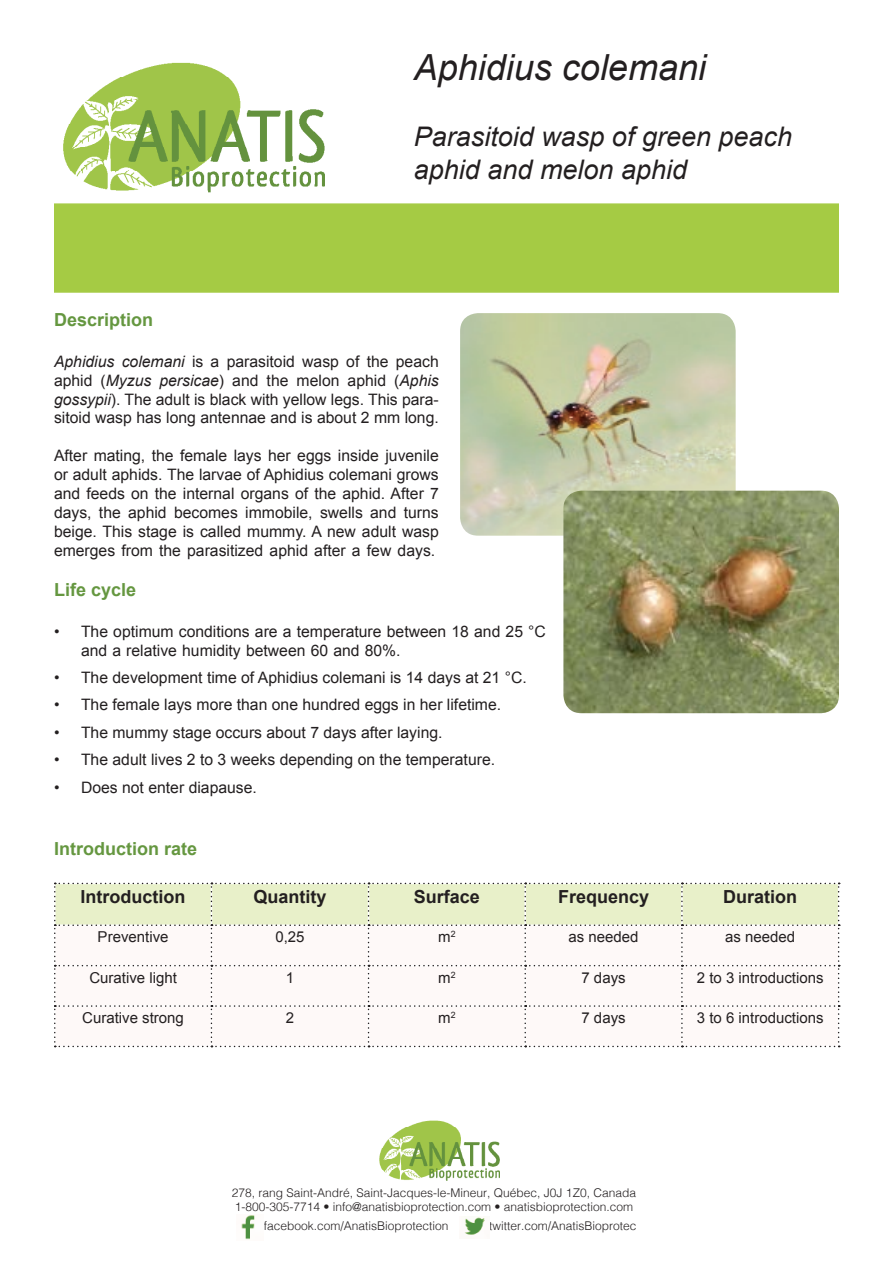
<style>
.page{position:relative;width:893px;height:1263px;background:#fff}
.page>*{position:absolute;margin:0;border:0;box-sizing:border-box;transform-origin:0 0}
.t1{font:italic 36px "Arial";color:#231f20}
.t2{font:italic 27px/33px "Arial";color:#231f20}
.t3{font:700 18px "Arial";color:#231f20}
.t4{font:700 18px "Arial";color:#659740}
.t5{font:15.75px/18.9px "Arial";color:#231f20}
.t6{font:italic 15.75px "Arial";color:#231f20}
.t7{font:15px "Arial";color:#231f20}
.t8{font:300 12px/14.4px "Helvetica";color:#231f20}
.t9{font:8.7px "Arial";color:#231f20}
.s1{font-style:normal}
.s2{font-style:italic}
</style>
<div class="page">
<img style="left:460px;top:313px;width:276px;height:223px">
<img style="left:563px;top:491px;width:276px;height:222px">
<img style="left:63px;top:62px;width:261px;height:131px">
<div style="left:54px;top:203px;width:785px;height:90px;background:#a5cb44;border:2px solid #a5cb44"></div>
<svg style="left:54px;top:883px;width:786px;height:164px"></svg>
<img style="left:379px;top:1120px;width:120px;height:60px">
<img style="left:241px;top:1215px;width:14px;height:25px">
<img style="left:464px;top:1217px;width:21px;height:18px">
<h1 class="t1" style="left:414px;top:44px;width:294px">Aphidius colemani</h1>
<h2 class="t2" style="left:414px;top:121px;width:380px">Parasitoid wasp of green peach aphid and melon aphid</h2>
<p class="t4" style="left:54px;top:308px;width:101px">Description</p>
<p class="t6" style="left:54px;top:351px;width:62px">Aphidius</p>
<p class="t6" style="left:122px;top:351px;width:65px">colemani</p>
<p class="t5" style="left:192px;top:352px;width:13px">is</p>
<p class="t5" style="left:211px;top:352px;width:10px">a</p>
<p class="t5" style="left:227px;top:352px;width:70px">parasitoid</p>
<p class="t5" style="left:302px;top:352px;width:38px">wasp</p>
<p class="t5" style="left:346px;top:352px;width:15px">of</p>
<p class="t5" style="left:367px;top:352px;width:23px">the</p>
<p class="t5" style="left:396px;top:352px;width:44px">peach</p>
<p class="t6" style="left:101px;top:370px;width:52px"><span class="s1">(</span>Myzus</p>
<p class="t6" style="left:159px;top:370px;width:66px">persicae<span class="s1">)</span></p>
<p class="t6" style="left:394px;top:370px;width:46px"><span class="s1">(</span>Aphis</p>
<p class="t5" style="left:54px;top:371px;width:40px">aphid</p>
<p class="t5" style="left:54px;top:409px;width:386px">sitoid wasp has long antennae and is about 2 mm long.</p>
<p class="t5" style="left:232px;top:371px;width:28px">and</p>
<p class="t5" style="left:267px;top:371px;width:23px">the</p>
<p class="t5" style="left:297px;top:371px;width:44px">melon</p>
<p class="t5" style="left:348px;top:371px;width:40px">aphid</p>
<p class="t5" style="left:54px;top:390px;width:386px"><span class="s2">gossypii</span> .) The adult is black with yellow legs. This para-</p>
<p class="t5" style="left:54px;top:446px;width:386px;text-align:right">After mating, the female lays her eggs inside juvenile or adult aphids. The larvae of Aphidius colemani grows and feeds on the internal organs of the aphid. After 7 turns</p>
<p class="t5" style="left:54px;top:503px;width:386px">days,<br>beige. This stage is called mummy A. new adult wasp emerges from the parasitized aphid after a few days.</p>
<p class="t4" style="left:54px;top:578px;width:84px">Life cycle</p>
<p class="t5" style="left:81px;top:622px;width:466px">The optimum conditions are a temperature between 18 and 25 C°</p>
<p class="t5" style="left:99px;top:503px;width:23px">the</p>
<p class="t5" style="left:128px;top:503px;width:40px">aphid</p>
<p class="t5" style="left:174px;top:503px;width:65px">becomes</p>
<p class="t5" style="left:245px;top:503px;width:69px">immobile,</p>
<p class="t5" style="left:320px;top:503px;width:44px">swells</p>
<p class="t5" style="left:370px;top:503px;width:28px">and</p>
<p class="t5" style="left:54px;top:622px;width:7px">•</p>
<p class="t5" style="left:54px;top:668px;width:7px">•</p>
<p class="t5" style="left:81px;top:637px;width:447px;line-height:27.5px">and a relative humidity between 60 and 80%.<br>The development time of Aphidius colemani is 14 days at 21 C° .</p>
<p class="t5" style="left:54px;top:696px;width:7px">•</p>
<p class="t5" style="left:81px;top:696px;width:422px">The female lays more than one hundred eggs in her lifetime.</p>
<p class="t5" style="left:54px;top:723px;width:7px">•</p>
<p class="t5" style="left:81px;top:723px;width:363px">The mummy stage occurs about 7 days after laying.</p>
<p class="t5" style="left:54px;top:750px;width:7px">•</p>
<p class="t5" style="left:81px;top:750px;width:416px">The adult lives to2 3 weeks depending on the temperature.</p>
<p class="t5" style="left:54px;top:778px;width:7px">•</p>
<p class="t5" style="left:81px;top:778px;width:177px">Does not enter diapause.</p>
<p class="t4" style="left:54px;top:837px;width:145px">Introduction rate</p>
<p class="t3" style="left:81px;top:884px;width:106px">Introduction</p>
<p class="t3" style="left:253px;top:884px;width:75px">Quantity</p>
<p class="t3" style="left:414px;top:884px;width:68px">Surface</p>
<p class="t3" style="left:558px;top:884px;width:93px">Frequency</p>
<p class="t3" style="left:723px;top:884px;width:75px">Duration</p>
<p class="t7" style="left:98px;top:927px;width:72px">Preventive</p>
<p class="t7" style="left:275px;top:927px;width:31px">0,25</p>
<p class="t9" style="left:451px;top:928px;width:6px">2</p>
<p class="t7" style="left:438px;top:927px;width:14px">m</p>
<p class="t7" style="left:568px;top:927px;width:72px">as needed</p>
<p class="t7" style="left:725px;top:927px;width:72px">as needed</p>
<p class="t7" style="left:89px;top:967px;width:89px">Curative light</p>
<p class="t7" style="left:286px;top:967px;width:10px">1</p>
<p class="t9" style="left:451px;top:969px;width:6px">2</p>
<p class="t7" style="left:438px;top:967px;width:14px">m</p>
<p class="t7" style="left:581px;top:967px;width:46px">7 days</p>
<p class="t7" style="left:697px;top:967px;width:128px">to2 3 introductions</p>
<p class="t7" style="left:82px;top:1008px;width:103px">Curative strong</p>
<p class="t7" style="left:286px;top:1008px;width:10px">2</p>
<p class="t9" style="left:451px;top:1009px;width:6px">2</p>
<p class="t7" style="left:438px;top:1008px;width:14px">m</p>
<p class="t7" style="left:581px;top:1008px;width:46px">7 days</p>
<p class="t7" style="left:697px;top:1008px;width:128px">to3 6 introductions</p>
<p class="t8" style="left:232px;top:1184px;width:406px">278, rang Saint-André, Saint-Jacques l e- -Mineur, Québec Z1J0J, 0, Canada<br>1-800-305-7714 • info@anatisbioprotection.com • anatisbioprotection.com</p>
<p class="t8" style="left:489px;top:1218px;width:149px">twitter.com/AnatisBioprotec</p>
<p class="t8" style="left:264px;top:1218px;width:186px">facebook.com/AnatisBioprotection</p>
</div>
